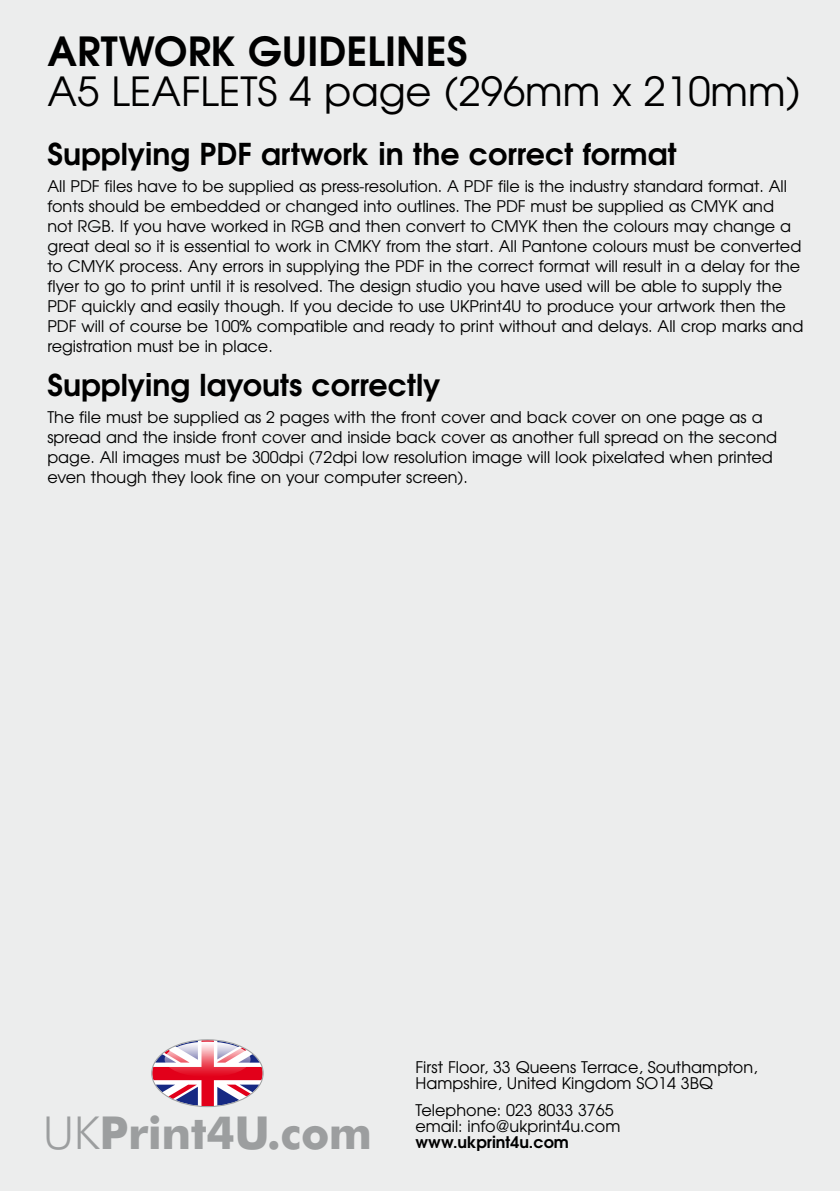
<style>
.page{position:relative;width:840px;height:1191px;background:#fff}
.page>*{position:absolute;margin:0;border:0;box-sizing:border-box;transform-origin:0 0}
.t1{font:700 45.4px "Futura BT";letter-spacing:-.01em;color:#9c9e9f}
.t2{font:40px "Te X Gyre Adventor";color:#000}
.t3{font:700 40px "Te X Gyre Adventor";color:#000}
.t4{font:700 30px "Te X Gyre Adventor";color:#000}
.t5{font:16px/20px "Te X Gyre Adventor";color:#000}
.t6{font:700 16px "Te X Gyre Adventor";color:#000}
.s1{font-weight:300}
</style>
<div class="page">
<div style="left:0;top:0;width:839px;height:1191px;background:#eceded"></div>
<svg style="left:151px;top:1039px;width:112px;height:68px"></svg>
<h2 class="t3" style="left:47px;top:17px;width:421px">ARTWORK GUIDELINES</h2>
<h2 class="t2" style="left:47px;top:60px;width:754px">A5 LEAFLETS 4 page (296mm x 210mm)</h2>
<h3 class="t4" style="left:47px;top:127px;width:630px">Supplying PDF artwork in the correct format</h3>
<p class="t5" style="left:47px;top:175px;width:757px">All PDF files have to be supplied as press-resolution. A PDF file is the industry standard format. All fonts should be embedded or changed into outlines. The PDF must be supplied as CMYK and not RGB. If you have worked in RGB and then convert to CMYK then the colours may change a great deal so it is essential to work in CMKY from the start. All Pantone colours must be converted to CMYK process. Any errors in supplying the PDF in the correct format will result in a delay for the flyer to go to print until it is resolved. The design studio you have used will be able to supply the PDF quickly and easily though. If you decide to use UKPrint4U to produce your artwork then the PDF will of course be 100% compatible and ready to print without and delays. All crop marks and registration must be in place.</p>
<h3 class="t4" style="left:47px;top:358px;width:394px">Supplying layouts correctly</h3>
<p class="t5" style="left:47px;top:406px;width:730px">The file must be supplied as 2 pages with the front cover and back cover on one page as a spread and the inside front cover and inside back cover as another full spread on the second page. All images must be 300dpi (72dpi low resolution image will look pixelated when printed even though they look fine on your computer screen).</p>
<h1 class="t1" style="left:43px;top:1104px;width:330px"><span class="s1">UK</span>Print4U.com</h1>
<p class="t5" style="left:415px;top:1057px;width:343px;line-height:16px">First Floor, 33 Queens Terrace, Southampton,<br>Hampshire, United Kingdom SO14 3BQ</p>
<p class="t5" style="left:415px;top:1101px;width:206px;line-height:16px">Telephone: 023 8033 3765 email: info@ukprint4u.com</p>
<p class="t6" style="left:415px;top:1128px;width:155px">www.ukprint4u.com</p>
</div>
